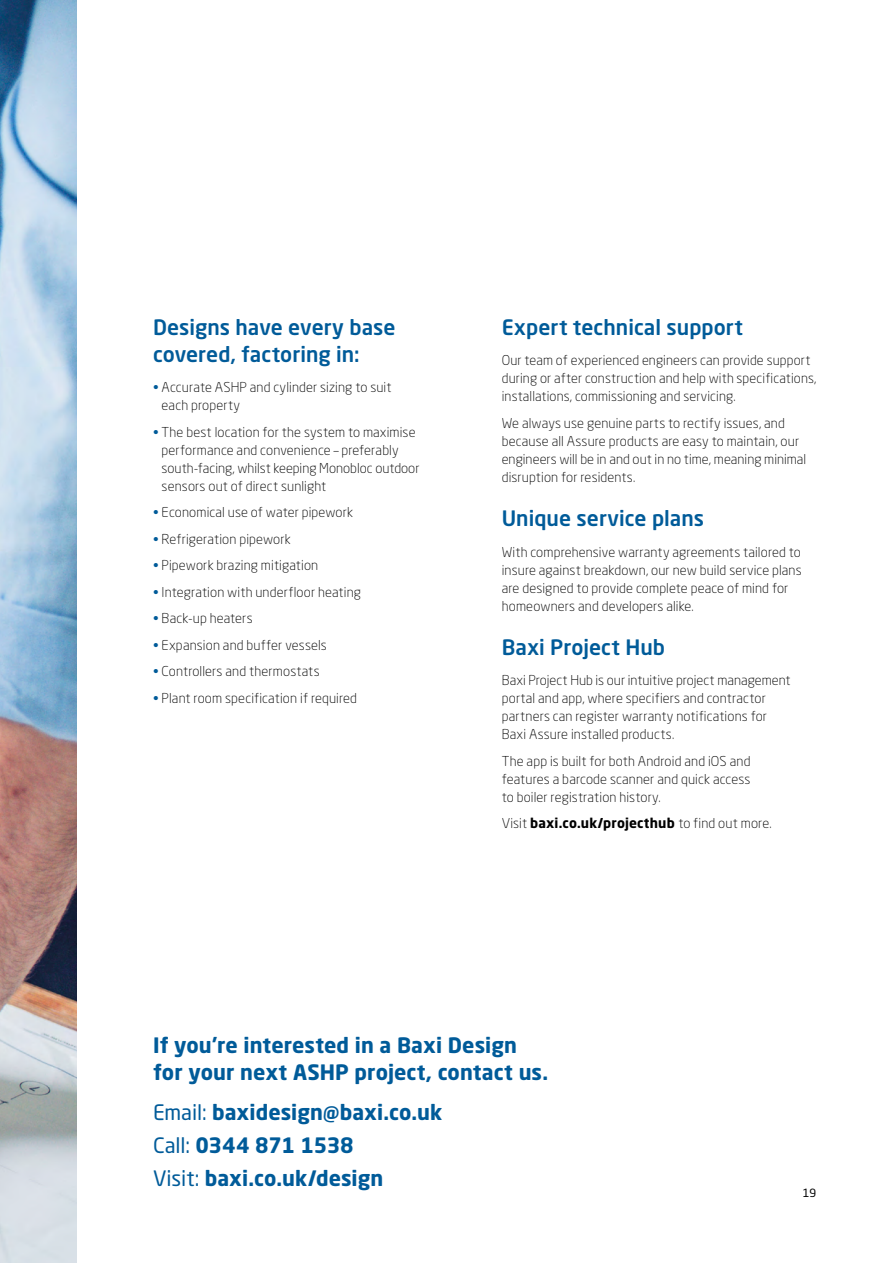
<style>
.page{position:relative;width:893px;height:1263px;background:#fff}
.page>*{position:absolute;margin:0;border:0;box-sizing:border-box;transform-origin:0 0}
.t1{font:700 21px/33.3px "Neo Sans Pro";letter-spacing:.005em;color:#005b99}
.t2{font:500 21px/27px "Neo Sans Pro";letter-spacing:.005em;color:#005b99}
.t3{font:300 13.5px/18px "Neo Sans Pro";letter-spacing:.01em;color:#000}
.t4{font:700 13.5px "Neo Sans Pro";letter-spacing:.015em;color:#000}
.t5{font:11.25px "Neo Sans Pro";color:#000}
.s1{color:#005b99}
.s2{font-weight:300}
.s3{font-weight:400}
</style>
<div class="page">
<img style="left:0;top:0;width:77px;height:1263px">
<h1 class="t2" style="left:153px;top:313px;width:244px">Designs have every base covered, factoring in:</h1>
<p class="t3" style="left:162px;top:378px;width:231px;text-indent:-9px"><span class="s1">•</span> Accurate ASHP and cylinder sizing to suit each property</p>
<p class="t3" style="left:162px;top:423px;width:259px;text-indent:-9px"><span class="s1">•</span> The best location for the system to maximise performance and convenience – preferably south-facing, whilst keeping Monobloc outdoor sensors out of direct sunlight</p>
<p class="t3" style="left:153px;top:503px;width:202px"><span class="s1">•</span> Economical use of water pipework</p>
<p class="t3" style="left:153px;top:530px;width:139px"><span class="s1">•</span> Refrigeration pipework</p>
<p class="t3" style="left:153px;top:556px;width:167px"><span class="s1">•</span> Pipework brazing mitigation</p>
<p class="t3" style="left:153px;top:583px;width:210px"><span class="s1">•</span> Integration with underfloor heating</p>
<p class="t3" style="left:153px;top:609px;width:101px"><span class="s1">•</span> Back-up heaters</p>
<p class="t3" style="left:153px;top:636px;width:175px"><span class="s1">•</span> Expansion and buffer vessels</p>
<p class="t3" style="left:153px;top:662px;width:168px"><span class="s1">•</span> Controllers and thermostats</p>
<p class="t3" style="left:153px;top:689px;width:206px"><span class="s1">•</span> Plant room specification if required</p>
<h1 class="t2" style="left:502px;top:313px;width:243px">Expert technical support</h1>
<p class="t3" style="left:502px;top:351px;width:316px">Our team of experienced engineers can provide support during or after construction and help with specifications, installations, commissioning and servicing.</p>
<p class="t3" style="left:502px;top:414px;width:306px">We always use genuine parts to rectify issues, and because all Assure products are easy to maintain, our engineers will be in and out in no time, meaning minimal disruption for residents.</p>
<h1 class="t2" style="left:502px;top:504px;width:204px">Unique service plans</h1>
<p class="t3" style="left:502px;top:542px;width:301px">With comprehensive warranty agreements tailored to insure against breakdown, our new build service plans are designed to provide complete peace of mind for homeowners and developers alike.</p>
<h1 class="t2" style="left:502px;top:633px;width:165px">Baxi Project Hub</h1>
<p class="t3" style="left:502px;top:671px;width:290px">Baxi Project Hub is our intuitive project management portal and app, where specifiers and contractor partners can register warranty notifications for Baxi Assure installed products.</p>
<p class="t3" style="left:502px;top:752px;width:250px;text-align:justify">The app is built for both Android and iOS and features a barcode scanner and quick access to boiler registration history.</p>
<p class="t4" style="left:502px;top:815px;width:271px"><span class="s2">Visit</span> baxi.co.uk/projecthub <span class="s2">to find out more.</span></p>
<h1 class="t1" style="left:153px;top:1031px;width:397px;line-height:27px">If you're interested in a Baxi Design for your next ASHP project, contact us.</h1>
<h1 class="t1" style="left:153px;top:1095px;width:291px"><span class="s3">Email:</span> baxidesign@baxi.co.uk<br><span class="s3">Call:</span> 0344 871 1538<br><span class="s3">Visit:</span> baxi.co.uk/design</h1>
<p class="t5" style="left:803px;top:1186px;width:15px">19</p>
</div>
